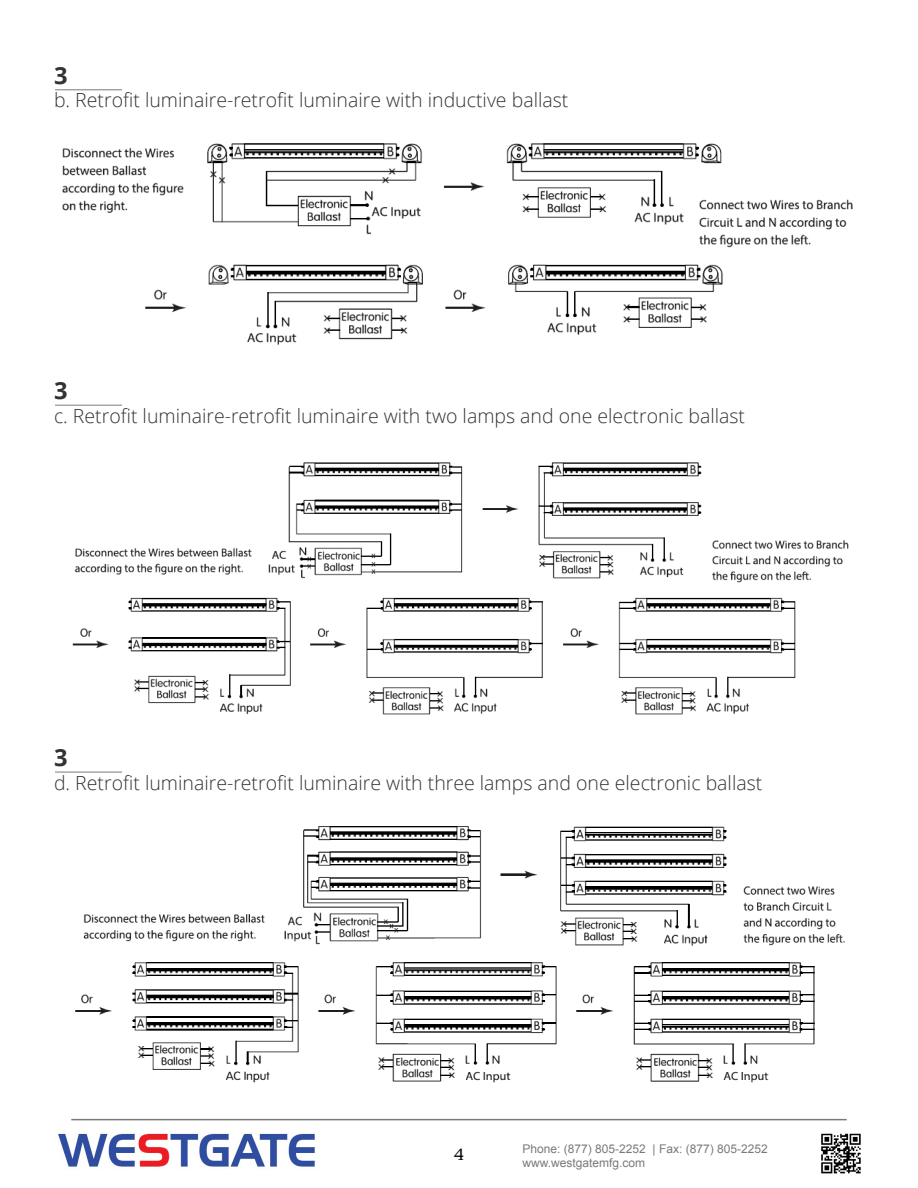
<style>
.page{position:relative;width:918px;height:1188px;background:#fff}
.page>*{position:absolute;margin:0;border:0;box-sizing:border-box;transform-origin:0 0}
.t1{font:700 23.7px "Open Sans";color:#323332}
.t2{font:300 19.5px "Open Sans";color:#323332}
.t3{font:300 16.5px "Superclarendon";color:#040503}
.t4{font:12px "Arial";color:#787a7d}
</style>
<div class="page">
<img style="left:62px;top:143px;width:791px;height:202px">
<img style="left:72px;top:462px;width:777px;height:253px">
<div style="left:54px;top:456px;width:208px;height:74px;background:#fff"></div>
<img style="left:75px;top:826px;width:770px;height:257px">
<div style="left:54px;top:827px;width:208px;height:75px;background:#fff"></div>
<hr style="left:55px;top:89px;width:67px;height:1px;background:#7a7b7e">
<hr style="left:55px;top:405px;width:67px;height:1px;background:#7a7b7e">
<hr style="left:55px;top:772px;width:67px;height:1px;background:#7a7b7e">
<img style="left:58px;top:1133px;width:257px;height:35px">
<img style="left:821px;top:1133px;width:40px;height:41px">
<hr style="left:71px;top:1119px;width:776px;height:1px;background:#7a7b7e">
<p class="t1" style="left:54px;top:59px;width:15px">3</p>
<p class="t2" style="left:54px;top:87px;width:516px">b. Retrofit luminaire-retrofit luminaire with inductive ballast</p>
<p class="t1" style="left:54px;top:374px;width:15px">3</p>
<p class="t2" style="left:54px;top:402px;width:693px">c. Retrofit luminaire-retrofit luminaire with two lamps and one electronic ballast</p>
<p class="t1" style="left:54px;top:741px;width:15px">3</p>
<p class="t2" style="left:54px;top:769px;width:710px">d. Retrofit luminaire-retrofit luminaire with three lamps and one electronic ballast</p>
<p class="t3" style="left:454px;top:1143px;width:12px">4</p>
<p class="t4" style="left:522px;top:1141px;width:247px">Phone: (877) 805-2252 | Fax: (877) 805-2252</p>
<p class="t4" style="left:522px;top:1155px;width:124px">www.westgatemfg.com</p>
</div>
